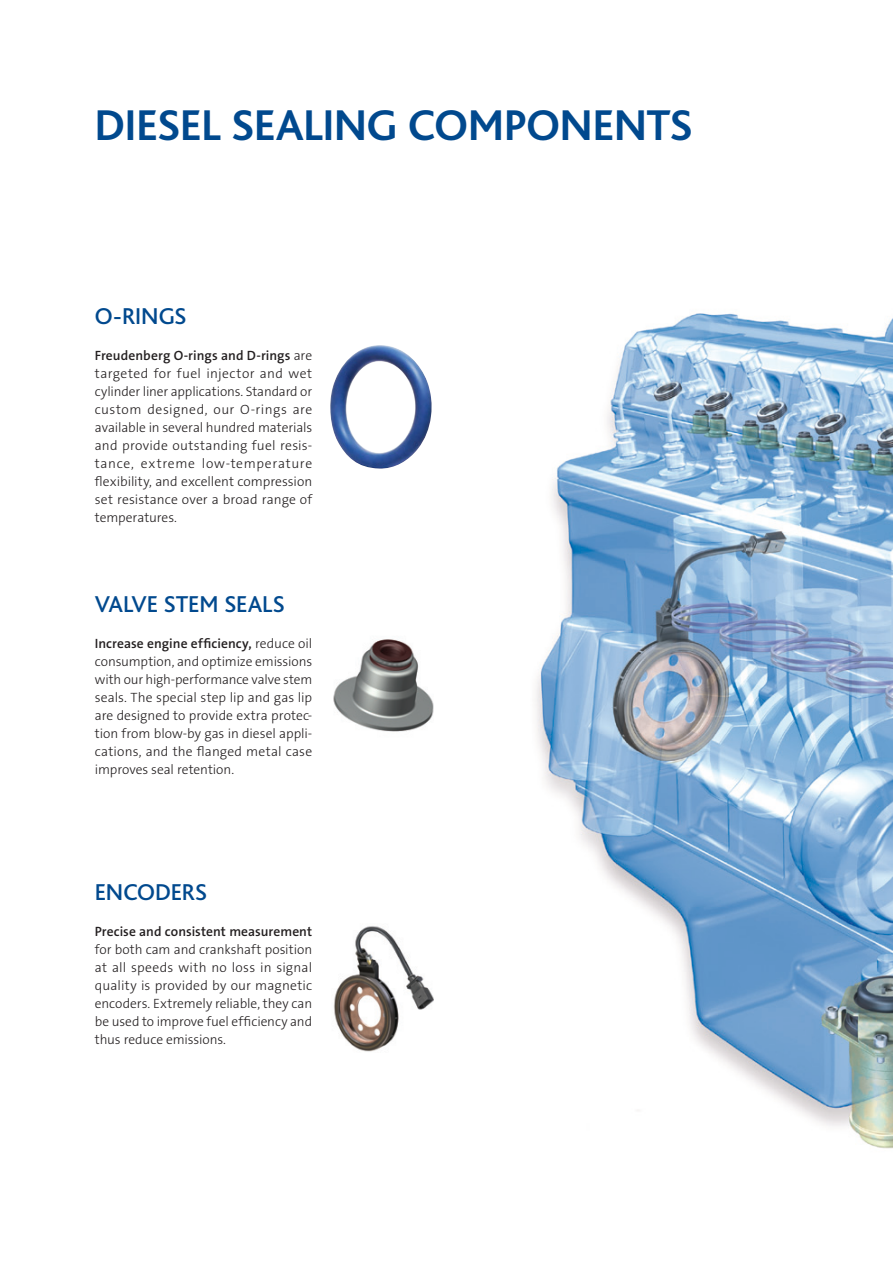
<style>
.page{position:relative;width:893px;height:1263px;background:#fff}
.page>*{position:absolute;margin:0;border:0;box-sizing:border-box;transform-origin:0 0}
.Headline_BLUE{font:700 45px "Bliss";color:#01498e}
.ProductHeader_16_18{font:500 24px "Bliss";letter-spacing:-.005em;color:#01498e}
.Copy_TEXT{font:300 13.5px/18px "The Sans B3";color:#231f20;text-align:justify}
.s1{font-family:"The Sans B6";font-weight:600}
</style>
<div class="page">
<img style="left:536px;top:313px;width:357px;height:836px">
<img style="left:330px;top:345px;width:102px;height:124px">
<img style="left:333px;top:639px;width:101px;height:93px">
<img style="left:333px;top:926px;width:101px;height:126px">
<p class="Headline_BLUE" style="left:95px;top:102px;width:599px">DIESEL SEALING COMPONENTS</p>
<p class="ProductHeader_16_18" style="left:95px;top:304px;width:93px">O-RINGS</p>
<p class="Copy_TEXT" style="left:95px;top:347px;width:219px"><span class="s1">Freudenberg O-rings and D-rings</span> are targeted for fuel injector and wet cylinder liner applications. Standard or custom designed, our O-rings are available in several hundred materials and provide outstanding fuel resis&shy;tance, extreme low-temperature flexibility, and excellent compression set resistance over a broad range of temperatures.</p>
<p class="ProductHeader_16_18" style="left:95px;top:592px;width:191px">VALVE STEM SEALS</p>
<p class="Copy_TEXT" style="left:95px;top:635px;width:219px"><span class="s1">Increase engine efficiency,</span> reduce oil consumption, and optimize emissions with our high-performance valve stem seals. The special step lip and gas lip are designed to provide extra protec&shy;tion from blow-by gas in diesel appli&shy;cations, and the flanged metal case improves seal retention.</p>
<p class="ProductHeader_16_18" style="left:95px;top:880px;width:114px">ENCODERS</p>
<p class="Copy_TEXT" style="left:95px;top:923px;width:219px"><span class="s1">Precise and consistent measurement </span>for both cam and crankshaft position at all speeds with no loss in signal quality is provided by our magnetic encoders. Extremely reliable, they can be used to improve fuel efficiency and thus reduce emissions.</p>
</div>
